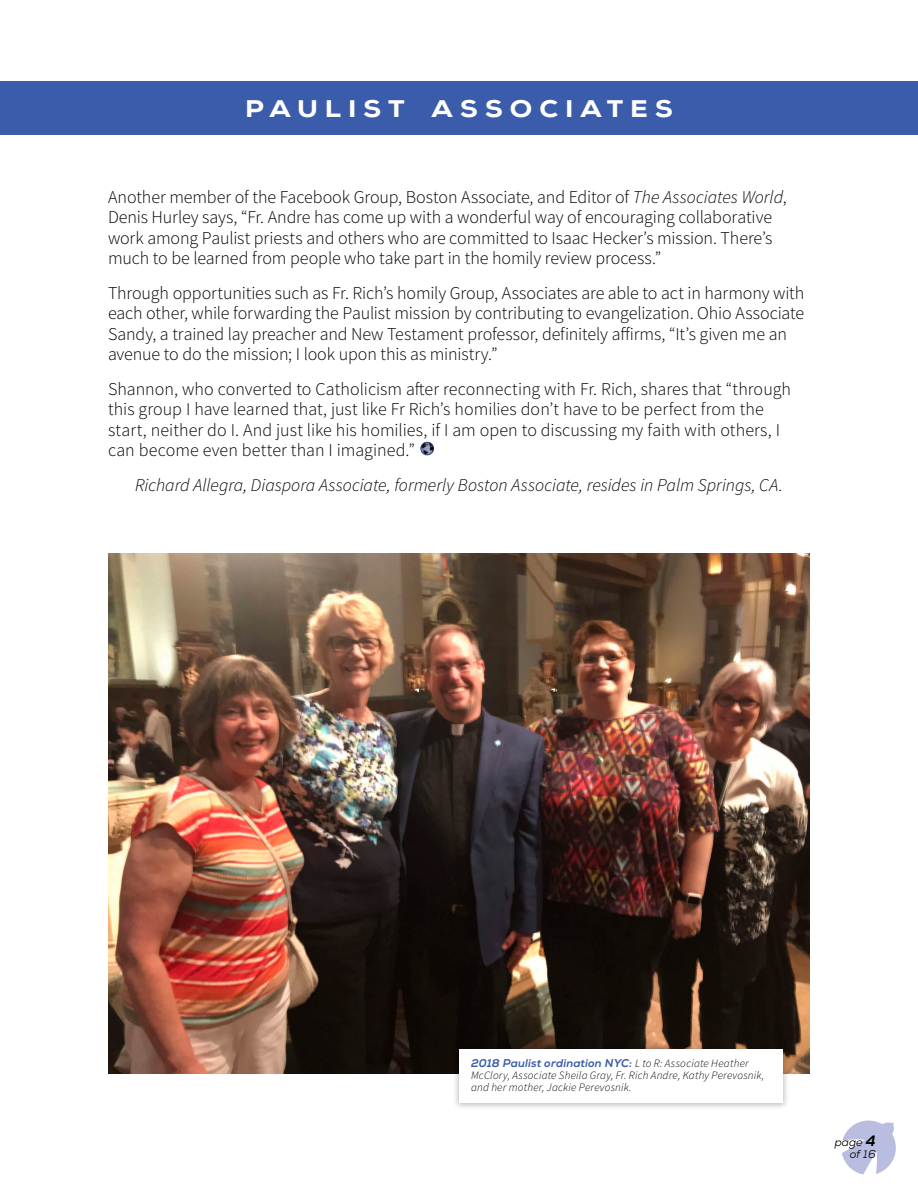
<style>
.page{position:relative;width:918px;height:1188px;background:#fff}
.page>*{position:absolute;margin:0;border:0;box-sizing:border-box;transform-origin:0 0}
.t1{font:800 24px "Nexa";letter-spacing:.26em;color:#fff;scale:1.12 1}
.Body_Copy{font:300 18px/20.7px "Source Sans Pro";letter-spacing:-.005em;color:#000}
.Body_Copy_Indented_I{font:italic 300 18px "Source Sans Pro";color:#000}
.Photo_Caption_Body_c{font:italic 300 11.25px/12px "Source Sans Pro";letter-spacing:.02em;color:#000}
.t2{font:italic 11.25px/12px "Nexa";color:#000;text-align:right}
.s1{font-style:italic}
.s2{font-family:"Nexa X Bold";font-weight:400;color:#3b5caa}
.s3{font-family:"Nexa X Bold";font-size:15px}
</style>
<div class="page">
<div style="left:0;top:81px;width:918px;height:54px;background:#3b5caa"></div>
<svg style="left:842px;top:1120px;width:54px;height:54px"></svg>
<div style="left:420px;top:442px;width:14px;height:13px;border:1px solid #3b5caa;border-radius:50%"></div>
<svg style="left:421px;top:442px;width:13px;height:13px"></svg>
<img style="left:108px;top:554px;width:702px;height:519px">
<div style="left:452px;top:1042px;width:338px;height:68px;background:#000;opacity:.25"></div>
<div style="left:459px;top:1049px;width:324px;height:54px;background:#fff"></div>
<p class="t1" style="left:245px;top:93px;width:383px">PAULIST ASSOCIATES</p>
<p class="Body_Copy" style="left:108px;top:186px;width:680px">Another member of the Facebook Group, Boston Associate, and Editor of <span class="s1">The Associates World</span>, Denis Hurley says, “Fr. Andre has come up with a wonderful way of encouraging collaborative work among Paulist priests and others who are committed to Isaac Hecker’s mission. There’s much to be learned from people who take part in the homily review process.”</p>
<p class="Body_Copy" style="left:108px;top:282px;width:698px">Through opportunities such as Fr. Rich’s homily Group, Associates are able to act in harmony with each other, while forwarding the Paulist mission by contributing to evangelization. Ohio Associate Sandy, a trained lay preacher and New Testament professor, definitely affirms, “It’s given me an avenue to do the mission; I look upon this as ministry.”</p>
<p class="Body_Copy" style="left:108px;top:378px;width:685px">Shannon, who converted to Catholicism after reconnecting with Fr. Rich, shares that “through this group I have learned that, just like Fr Rich’s homilies don’t have to be perfect from the start, neither do I. And just like his homilies, if I am open to discussing my faith with others, I can become even better than I imagined.”</p>
<p class="Body_Copy_Indented_I" style="left:135px;top:473px;width:650px">Richard Allegra, Diaspora Associate, formerly Boston Associate, resides in Palm Springs, CA.</p>
<p class="Photo_Caption_Body_c" style="left:471px;top:1058px;width:295px"><span class="s2">2018 Paulist ordination NYC:</span> L to R: Associate Heather<br>McClory, Associate Sheila Gray, Fr. Rich Andre, Kathy Perevosnik, and her mother, Jackie Perevosnik.</p>
<p class="t2" style="left:835px;top:1136px;width:43px">page <span class="s3">4 </span>of 16</p>
</div>
